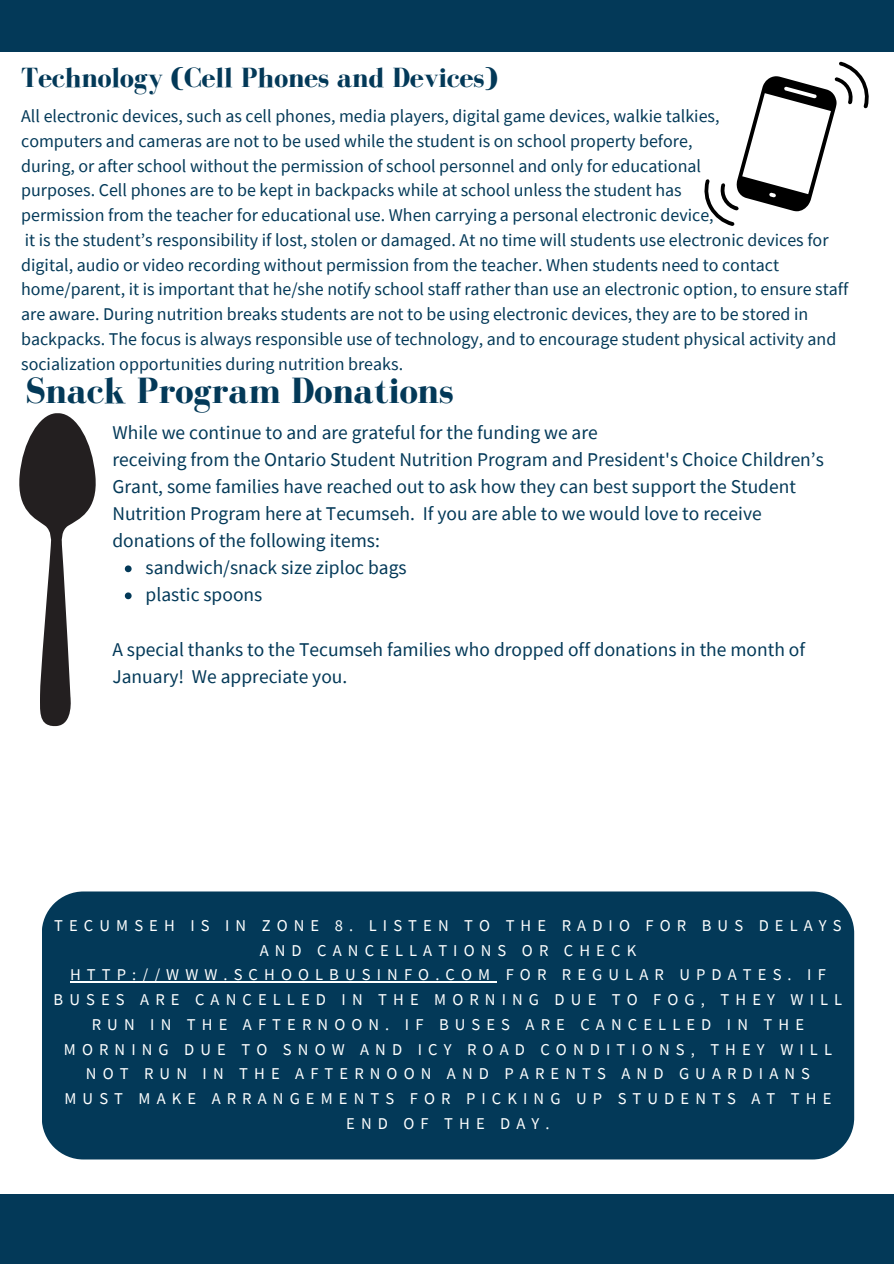
<style>
.page{position:relative;width:894px;height:1264px;background:#fff}
.page>*{position:absolute;margin:0;border:0;box-sizing:border-box;transform-origin:0 0}
.t1{font:700 37.5px "Bodoni FLF";color:#033958}
.t2{font:700 28.5px "Bodoni FLF";color:#033958}
.t3{font:19.5px/27px "Source Sans Pro";color:#033958}
.t4{font:18px/24.8px "Source Sans Pro";color:#033958}
.t5{font:16.5px/24.8px "Source Sans Pro";letter-spacing:.37em;color:#feffff;text-align:center}
</style>
<div class="page">
<div style="left:0;top:0;width:893px;height:51px;background:#033958"></div>
<div style="left:0;top:1193px;width:893px;height:70px;background:#033958"></div>
<svg style="left:19px;top:413px;width:77px;height:313px"></svg>
<svg style="left:125px;top:565px;width:6px;height:7px"></svg>
<svg style="left:125px;top:592px;width:6px;height:7px"></svg>
<svg style="left:704px;top:62px;width:165px;height:164px"></svg>
<div style="left:42px;top:891px;width:811px;height:268px;background:#033958"></div>
<hr style="left:70px;top:981px;width:426px;height:1px;background:#feffff">
<h2 class="t2" style="left:21px;top:62px;width:478px">Technology (Cell Phones and Devices)</h2>
<p class="t4" style="left:21px;top:103px;width:828px">All electronic devices, such as cell phones, media players, digital game devices, walkie talkies,<br>computers and cameras are not to be used while the student is on school property before,<br>during, or after school without the permission of school personnel and only for educational<br>purposes. Cell phones are to be kept in backpacks while at school unless the student has<br>permission from the teacher for educational use. When carrying a personal electronic device,<br>it is the student’s responsibility if lost, stolen or damaged. At no time will students use electronic devices for digital, audio or video recording without permission from the teacher. When students need to contact home/parent, it is important that he/she notify school staff rather than use an electronic option, to ensure staff are aware. During nutrition breaks students are not to be using electronic devices, they are to be stored in backpacks. The focus is always responsible use of technology, and to encourage student physical activity and socialization opportunities during nutrition breaks.</p>
<h1 class="t1" style="left:25px;top:370px;width:430px">Snack Program Donations</h1>
<p class="t3" style="left:112px;top:419px;width:487px">While we continue to and are grateful for the funding we are</p>
<p class="t3" style="left:112px;top:446px;width:712px">receiving from the Ontario Student Nutrition Program and President's Choice Children’s</p>
<p class="t3" style="left:112px;top:473px;width:684px">Grant, some families have reached out to ask how they can best support the Student</p>
<p class="t3" style="left:112px;top:500px;width:650px">Nutrition Program here at Tecumseh. If you are able to we would love to receive</p>
<p class="t3" style="left:112px;top:527px;width:269px">donations of the following items:</p>
<p class="t3" style="left:145px;top:554px;width:262px">sandwich/snack size ziploc bags</p>
<p class="t3" style="left:145px;top:581px;width:118px">plastic spoons</p>
<p class="t3" style="left:112px;top:635px;width:694px">A special thanks to the Tecumseh families who dropped off donations in the month of<br>January! We appreciate you.</p>
<p class="t5" style="left:54px;top:912px;width:789px">TECUMSEH IS IN ZONE 8. LISTEN TO THE RADIO FOR BUS DELAYS AND CANCELLATIONS OR CHECK HTTP://WWW.SCHOOLBUSINFO.COM FOR REGULAR UPDATES. IF BUSES ARE CANCELLED IN THE MORNING DUE TO FOG, THEY WILL RUN IN THE AFTERNOON. IF BUSES ARE CANCELLED IN THE MORNING DUE TO SNOW AND ICY ROAD CONDITIONS, THEY WILL NOT RUN IN THE AFTERNOON AND PARENTS AND GUARDIANS<br>MUST MAKE ARRANGEMENTS FOR PICKING UP STUDENTS AT THE END OF THE DAY.</p>
</div>
